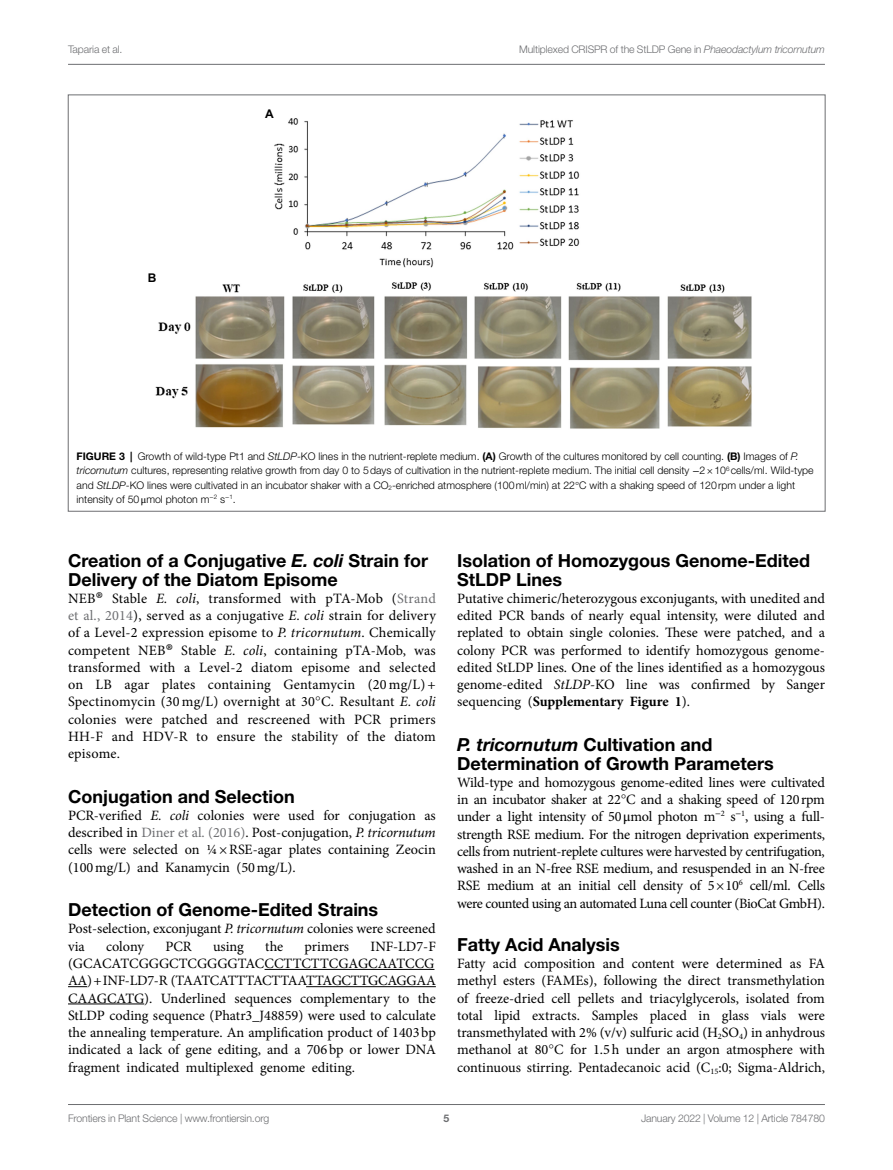
<style>
.page{position:relative;width:893px;height:1170px;background:#fff}
.page>*{position:absolute;margin:0;border:0;box-sizing:border-box;transform-origin:0 0}
.HEAD_2{font:700 18px/18.8px "Helvetica Neue LT Std";color:#000}
.TEXT_FLUSH{font:14.25px/17.2px "Minion Pro";letter-spacing:-.005em;color:#000;text-align:justify}
.t1{font:700 12px "Arial";color:#000}
.FIG_LEG{font:300 10.5px/14.2px "Helvetica Neue LT Std";color:#000}
.t2{font:300 10.5px "Helvetica Neue LT Std";letter-spacing:-.015em;color:#6d6e71}
.t3{font:700 10.5px "Helvetica Neue LT Std";color:#6d6e71}
.s1{font-style:italic}
.s2{font-weight:700}
.s3{font-family:"STIX General";font-weight:400}
.s4{font-size:22.5px}
.s5{color:#6d6e71}
.s6{font-family:"STIX General"}
</style>
<div class="page">
<hr style="left:68px;top:64px;width:757px;height:1px;background:#6d6e71">
<hr style="left:68px;top:1104px;width:757px;height:1px;background:#6d6e71">
<hr style="left:265px;top:968px;width:169px;height:1px;background:#000">
<svg style="left:68px;top:986px;width:19px;height:1px"></svg>
<hr style="left:306px;top:986px;width:130px;height:1px;background:#000">
<hr style="left:68px;top:1003px;width:76px;height:1px;background:#000">
<img style="left:155px;top:118px;width:597px;height:311px">
<p class="t2" style="left:68px;top:42px;width:56px">Taparia et al.</p>
<p class="t2" style="left:519px;top:42px;width:307px">Multiplexed CRISPR of the StLDP Gene in <span class="s1">Phaeodactylum tricornutum</span></p>
<p class="t1" style="left:148px;top:269px;width:10px">B</p>
<p class="t1" style="left:265px;top:106px;width:10px">A</p>
<p class="FIG_LEG" style="left:77px;top:449px;width:738px"><span class="s2">FIGURE 3 |</span> Growth of wild-type Pt1 and <span class="s1">StLDP</span>-KO lines in the nutrient-replete medium. <span class="s2">(A)</span> Growth of the cultures monitored by cell counting. <span class="s2">(B)</span> Images of <span class="s1">P. tricornutum</span> cultures, representing relative growth from day 0 to 5days of cultivation in the nutrient-replete medium. The initial cell density <span class="s3">−</span>2×10<sup>6</sup> cells/ml. Wild-type and <span class="s1">StLDP</span>-KO lines were cultivated in an incubator shaker with a CO<sub>2</sub>-enriched atmosphere (100ml/min) at 22<span class="s3">°</span>C with a shaking speed of 120rpm under a light intensity of 50<span class="s3">μ</span>mol photon m<sup>−</sup><sup>2</sup> s<sup>−</sup><sup>1</sup>.</p>
<p class="HEAD_2" style="left:68px;top:550px;width:362px">Creation of a Conjugative <span class="s1">E. coli</span> Strain for<br>Delivery of the Diatom Episome</p>
<p class="TEXT_FLUSH" style="left:68px;top:589px;width:369px">NEB<span class="s4">®</span> Stable <span class="s1">E. coli</span>, transformed with pTA-Mob (<span class="s5">Strand et al., 2014</span>), served as a conjugative <span class="s1">E. coli</span> strain for delivery of a Level-2 expression episome to <span class="s1">P. tricornutum</span>. Chemically competent NEB<span class="s4">®</span> Stable <span class="s1">E. coli</span>, containing pTA-Mob, was transformed with a Level-2 diatom episome and selected on LB agar plates containing Gentamycin (20 mg/L) + Spectinomycin (30 mg/L) overnight at 30<span class="s6">°</span>C. Resultant <span class="s1">E. coli </span>colonies were patched and rescreened with PCR primers HH-F and HDV-R to ensure the stability of the diatom episome.</p>
<p class="HEAD_2" style="left:68px;top:786px;width:228px">Conjugation and Selection</p>
<p class="TEXT_FLUSH" style="left:68px;top:806px;width:369px">PCR-verified <span class="s1">E. coli</span> colonies were used for conjugation as described in <span class="s5">Diner et al. (2016)</span>. Post-conjugation, <span class="s1">P. tricornutum </span>cells were selected on ¼×RSE-agar plates containing Zeocin (100mg/L) and Kanamycin (50mg/L).</p>
<p class="HEAD_2" style="left:68px;top:899px;width:312px">Detection of Genome-Edited Strains</p>
<p class="TEXT_FLUSH" style="left:68px;top:920px;width:369px">Post-selection, exconjugant <span class="s1">P. tricornutum</span> colonies were screened via</p>
<p class="TEXT_FLUSH" style="left:106px;top:937px;width:39px">colony</p>
<p class="TEXT_FLUSH" style="left:165px;top:937px;width:28px">PCR</p>
<p class="TEXT_FLUSH" style="left:213px;top:937px;width:32px">using</p>
<p class="TEXT_FLUSH" style="left:265px;top:937px;width:20px">the</p>
<p class="TEXT_FLUSH" style="left:305px;top:937px;width:46px">primers</p>
<p class="TEXT_FLUSH" style="left:68px;top:937px;width:369px;text-indent:302px">INF-LD7-F (GCACATCGGGCTCGGGGTACCCTTCTTCGAGCAATCCG AA)+INF-LD7-R (TAATCATTTACTTAATTAGCTTGCAGGAA CAAGCATG). Underlined sequences complementary to the StLDP coding sequence (Phatr3_J48859) were used to calculate the annealing temperature. An amplification product of 1403bp indicated a lack of gene editing, and a 706bp or lower DNA fragment indicated multiplexed genome editing.</p>
<p class="HEAD_2" style="left:457px;top:550px;width:354px">Isolation of Homozygous Genome-Edited<br>StLDP Lines</p>
<p class="TEXT_FLUSH" style="left:457px;top:589px;width:369px">Putative chimeric/heterozygous exconjugants, with unedited and edited PCR bands of nearly equal intensity, were diluted and replated to obtain single colonies. These were patched, and a colony PCR was performed to identify homozygous genome&shy;edited StLDP lines. One of the lines identified as a homozygous genome-edited <span class="s1">StLDP</span>-KO line was confirmed by Sanger sequencing (<span class="s2">Supplementary Figure 1</span>).</p>
<p class="HEAD_2" style="left:457px;top:734px;width:318px"><span class="s1">P. tricornutum</span> Cultivation and<br>Determination of Growth Parameters</p>
<p class="TEXT_FLUSH" style="left:457px;top:773px;width:369px">Wild-type and homozygous genome-edited lines were cultivated in an incubator shaker at 22<span class="s6">°</span>C and a shaking speed of 120rpm under a light intensity of 50<span class="s6">μ</span>mol photon m<sup>−</sup><sup>2</sup> s<sup>−</sup><sup>1</sup>, using a full&shy;strength RSE medium. For the nitrogen deprivation experiments, cells from nutrient-replete cultures were harvested by centrifugation, washed in an N-free RSE medium, and resuspended in an N-free RSE medium at an initial cell density of 5×10<sup>6</sup> cell/ml. Cells were counted using an automated Luna cell counter (BioCat GmbH).</p>
<p class="HEAD_2" style="left:457px;top:934px;width:164px">Fatty Acid Analysis</p>
<p class="TEXT_FLUSH" style="left:457px;top:954px;width:369px">Fatty acid composition and content were determined as FA methyl esters (FAMEs), following the direct transmethylation of freeze-dried cell pellets and triacylglycerols, isolated from total lipid extracts. Samples placed in glass vials were transmethylated with 2% (v/v) sulfuric acid (H<sub>2</sub>SO<sub>4</sub>) in anhydrous methanol at 80<span class="s6">°</span>C for 1.5h under an argon atmosphere with continuous stirring. Pentadecanoic acid (C<sub>15</sub>:0; Sigma-Aldrich,</p>
<p class="t2" style="left:68px;top:1111px;width:203px">Frontiers in Plant Science | www.frontiersin.org</p>
<p class="t3" style="left:444px;top:1111px;width:7px">5</p>
<p class="t2" style="left:641px;top:1111px;width:185px">January 2022 | Volume 12 | Article 784780</p>
</div>
